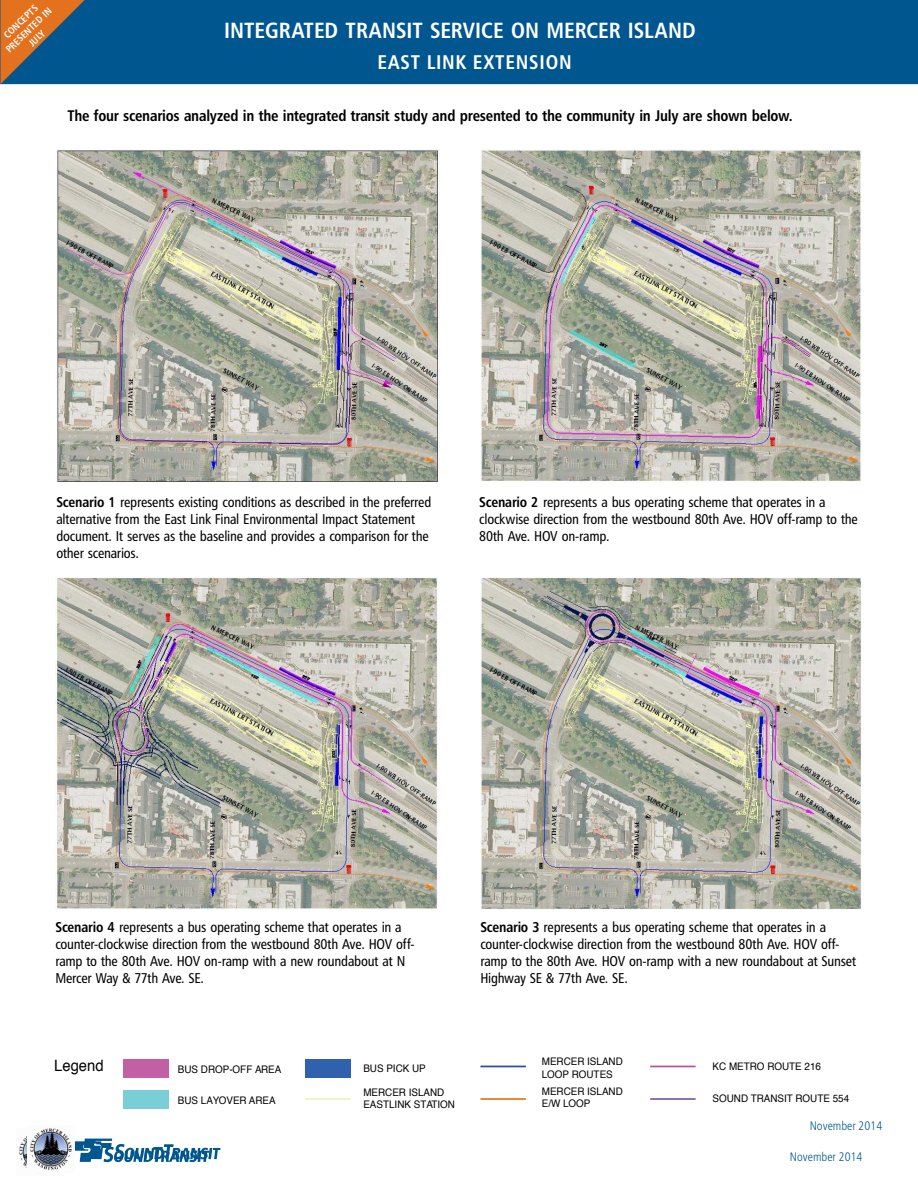
<style>
.page{position:relative;width:918px;height:1188px;background:#fff}
.page>*{position:absolute;margin:0;border:0;box-sizing:border-box;transform-origin:0 0}
.t1{font:22.05px "Humanist 777 BT Bold Condensed B";color:#fff}
.t2{font:19.8px "Humanist 777 BT Bold Condensed B";letter-spacing:.04em;color:#fff}
.t3{font:15.6px "Helvetica";color:#000;scale:.95 1}
.t4{font:15.45px "Humanist 777 BT Bold Condensed B";letter-spacing:-.015em;color:#000}
.t5{font:14.25px/17.1px "Humanist 777 BT Roman Condensed B";letter-spacing:-.015em;color:#000}
.t6{font:12.3px "Humanist 777 BT Light Condensed B";color:#00568f}
.t7{font:10.35px/12.5px "Helvetica";color:#000;scale:.95 1}
.t8{font:9.9px/11.6px "Humanist 777 BT Bold Condensed B";color:#fff;text-align:center}
.s1{font-family:"Humanist 777 BT Bold Condensed B"}
</style>
<div class="page">
<img style="left:19px;top:1136px;width:22px;height:38px">
<svg style="left:75px;top:1139px;width:146px;height:23px"></svg>
<img style="left:27px;top:1128px;width:45px;height:45px">
<div style="left:85px;top:0;width:833px;height:84px;background:#00568f"></div>
<img style="left:480px;top:150px;width:382px;height:332px">
<img style="left:56px;top:150px;width:384px;height:333px">
<img style="left:55px;top:577px;width:383px;height:332px">
<img style="left:480px;top:578px;width:382px;height:331px">
<svg style="left:0;top:0;width:85px;height:84px;background:#706356"></svg>
<div style="left:123px;top:1060px;width:46px;height:18px;background:#c35fa4"></div>
<div style="left:305px;top:1059px;width:46px;height:19px;background:#3061ae"></div>
<div style="left:123px;top:1091px;width:46px;height:18px;background:#7aced6"></div>
<hr style="left:305px;top:1098px;width:46px;height:2px;background:#f3f0bc">
<hr style="left:650px;top:1098px;width:46px;height:2px;background:#8362aa">
<hr style="left:480px;top:1098px;width:46px;height:2px;background:#eb7b23">
<hr style="left:480px;top:1066px;width:46px;height:1px;background:#354da1">
<hr style="left:650px;top:1066px;width:46px;height:1px;background:#b956a0">
<p class="t8" style="left:-5px;top:38px;width:61px;rotate:-44deg">CONCEPTS<br>PRESENTED IN<br>JULY</p>
<h1 class="t1" style="left:224px;top:16px;width:473px">INTEGRATED TRANSIT SERVICE ON MERCER ISLAND</h1>
<h2 class="t2" style="left:378px;top:49px;width:196px">EAST LINK EXTENSION</h2>
<p class="t4" style="left:67px;top:106px;width:727px">The four scenarios analyzed in the integrated transit study and presented to the community in July are shown below.</p>
<p class="t5" style="left:56px;top:493px;width:377px"><span class="s1">Scenario 1</span> represents existing conditions as described in the preferred alternative from the East Link Final Environmental Impact Statement document. It serves as the baseline and provides a comparison for the other scenarios.</p>
<p class="t5" style="left:479px;top:493px;width:380px"><span class="s1">Scenario 2</span> represents a bus operating scheme that operates in a clockwise direction from the westbound 80th Ave. HOV off-ramp to the<br>80th Ave. HOV on-ramp.</p>
<p class="t5" style="left:55px;top:918px;width:361px"><span class="s1">Scenario 4</span> represents a bus operating scheme that operates in a counter-clockwise direction from the westbound 80th Ave. HOV off&shy;ramp to the 80th Ave. HOV on-ramp with a new roundabout at N Mercer Way &amp; 77th Ave. SE.</p>
<p class="t5" style="left:480px;top:918px;width:377px"><span class="s1">Scenario 3</span> represents a bus operating scheme that operates in a counter-clockwise direction from the westbound 80th Ave. HOV off&shy;ramp to the 80th Ave. HOV on-ramp with a new roundabout at Sunset Highway SE &amp; 77th Ave. SE.</p>
<p class="t3" style="left:54px;top:1053px;width:53px">Legend</p>
<p class="t7" style="left:178px;top:1063px;width:110px">BUS DROP-OFF AREA</p>
<p class="t7" style="left:178px;top:1094px;width:105px">BUS LAYOVER AREA</p>
<p class="t7" style="left:542px;top:1056px;width:87px">MERCER ISLAND<br>LOOP ROUTES</p>
<p class="t7" style="left:713px;top:1060px;width:116px">KC METRO ROUTE 216</p>
<p class="t7" style="left:713px;top:1093px;width:145px">SOUND TRANSIT ROUTE 554</p>
<p class="t7" style="left:363px;top:1063px;width:67px">BUS PICK UP</p>
<p class="t7" style="left:363px;top:1086px;width:98px">MERCER ISLAND<br>EASTLINK STATION</p>
<p class="t7" style="left:542px;top:1085px;width:87px">MERCER ISLAND<br>E/W LOOP</p>
<p class="t6" style="left:810px;top:1118px;width:74px">November 2014</p>
<p class="t6" style="left:790px;top:1150px;width:74px">November 2014</p>
</div>
